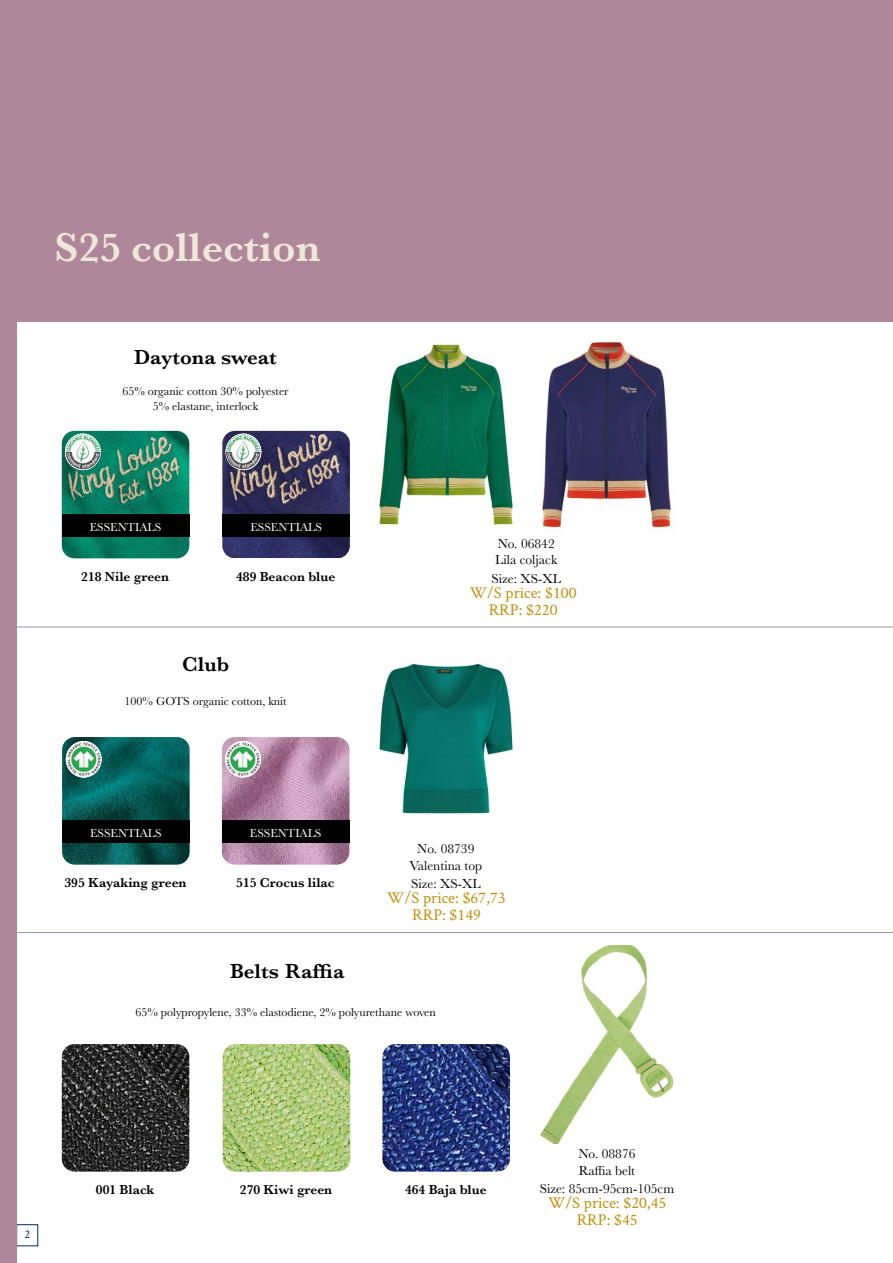
<style>
.page{position:relative;width:893px;height:1263px;background:#fff}
.page>*{position:absolute;margin:0;border:0;box-sizing:border-box;transform-origin:0 0}
.t1{font:600 42px "Baskerville";color:#eee8db}
.t2{font:600 21px "Baskerville";color:#000}
.t3{font:16.5px "Crimson Text";color:#c28f0b}
.t4{font:13.5px/17.4px "Baskerville";color:#000}
.t5{font:600 13.5px "Baskerville";color:#000}
.t6{font:12px/15px "Baskerville";color:#000;text-align:center}
.t7{font:12px "Baskerville";color:#fff}
.t8{font:12px "Crimson Text";color:#002c5d}
</style>
<div class="page">
<div style="left:17px;top:1224px;width:21px;height:22px;border:1px solid #002c5d"></div>
<hr style="left:0;top:627px;width:893px;height:1px;background:#283583">
<hr style="left:0;top:932px;width:893px;height:1px;background:#283583">
<div style="left:0;top:0;width:893px;height:321px;background:#af879a"></div>
<img style="left:62px;top:431px;width:127px;height:127px">
<img style="left:222px;top:431px;width:128px;height:127px">
<img style="left:378px;top:343px;width:135px;height:183px">
<img style="left:541px;top:341px;width:131px;height:187px">
<div style="left:62px;top:514px;width:127px;height:23px;background:#000"></div>
<div style="left:222px;top:514px;width:128px;height:23px;background:#000"></div>
<img style="left:65px;top:434px;width:36px;height:36px;border-radius:18px">
<img style="left:225px;top:434px;width:36px;height:36px;border-radius:18px">
<div style="left:0;top:0;width:16px;height:1263px;background:#af879a"></div>
<img style="left:62px;top:737px;width:128px;height:128px">
<img style="left:222px;top:737px;width:127px;height:128px">
<img style="left:379px;top:663px;width:134px;height:151px">
<img style="left:66px;top:741px;width:36px;height:36px;border-radius:18px">
<img style="left:225px;top:741px;width:36px;height:36px;border-radius:18px">
<div style="left:62px;top:820px;width:128px;height:23px;background:#000"></div>
<div style="left:222px;top:820px;width:127px;height:23px;background:#000"></div>
<img style="left:540px;top:945px;width:134px;height:199px">
<img style="left:62px;top:1044px;width:127px;height:127px">
<img style="left:223px;top:1044px;width:127px;height:127px">
<img style="left:382px;top:1044px;width:128px;height:127px">
<h1 class="t1" style="left:55px;top:218px;width:268px">S25 collection</h1>
<h2 class="t2" style="left:134px;top:343px;width:144px">Daytona sweat</h2>
<p class="t6" style="left:122px;top:384px;width:168px">65% organic cotton 30% polyester<br>5% elastane, interlock</p>
<p class="t7" style="left:90px;top:519px;width:73px">ESSENTIALS</p>
<p class="t7" style="left:250px;top:519px;width:73px">ESSENTIALS</p>
<p class="t5" style="left:81px;top:567px;width:89px">218 Nile green</p>
<p class="t5" style="left:236px;top:567px;width:101px">489 Beacon blue</p>
<h2 class="t2" style="left:182px;top:650px;width:49px">Club</h2>
<p class="t6" style="left:125px;top:694px;width:164px">100% GOTS organic cotton, knit</p>
<p class="t4" style="left:498px;top:535px;width:59px">No. 06842</p>
<p class="t4" style="left:495px;top:552px;width:63px">Lila coljack</p>
<p class="t4" style="left:491px;top:570px;width:71px">Size: XS-XL</p>
<h3 class="t3" style="left:470px;top:582px;width:108px">W/S price: $100</h3>
<h3 class="t3" style="left:489px;top:599px;width:70px">RRP: $220</h3>
<p class="t7" style="left:90px;top:826px;width:73px">ESSENTIALS</p>
<p class="t7" style="left:250px;top:826px;width:73px">ESSENTIALS</p>
<p class="t5" style="left:65px;top:873px;width:124px">395 Kayaking green</p>
<p class="t5" style="left:236px;top:873px;width:100px">515 Crocus lilac</p>
<h2 class="t2" style="left:230px;top:956px;width:116px">Belts Raffia</h2>
<p class="t4" style="left:417px;top:840px;width:59px">No. 08739</p>
<p class="t4" style="left:409px;top:856px;width:74px;line-height:18px">Valentina top<br>Size: XS-XL</p>
<h3 class="t3" style="left:387px;top:886px;width:120px">W/S price: $67,73</h3>
<h3 class="t3" style="left:412px;top:903px;width:70px">RRP: $149</h3>
<p class="t6" style="left:135px;top:1005px;width:302px">65% polypropylene, 33% elastodiene, 2% polyurethane woven</p>
<p class="t8" style="left:24px;top:1226px;width:7px">2</p>
<p class="t5" style="left:96px;top:1180px;width:60px">001 Black</p>
<p class="t5" style="left:240px;top:1180px;width:94px">270 Kiwi green</p>
<p class="t5" style="left:405px;top:1180px;width:83px">464 Baja blue</p>
<p class="t4" style="left:540px;top:1145px;width:136px;text-align:center">No. 08876<br>Raffia belt<br>Size: 85cm-95cm-105cm</p>
<h3 class="t3" style="left:548px;top:1191px;width:120px">W/S price: $20,45</h3>
<h3 class="t3" style="left:577px;top:1208px;width:63px">RRP: $45</h3>
</div>
